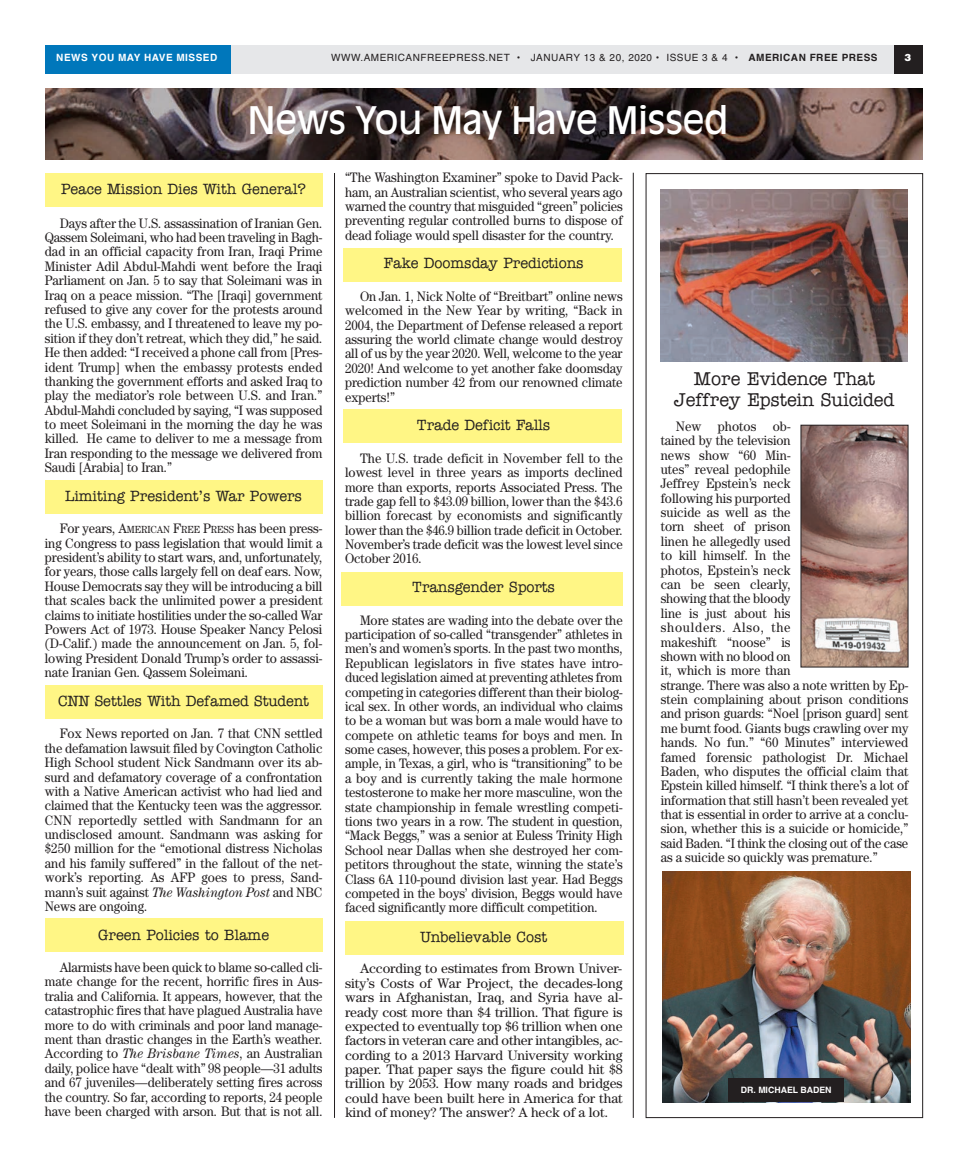
<style>
.page{position:relative;width:968px;height:1170px;background:#fff}
.page>*{position:absolute;margin:0;border:0;box-sizing:border-box;transform-origin:0 0}
.t1{font:37.5px "Antique Olive";letter-spacing:-.02em;color:#fff}
.t2{font:500 18.75px/20.6px "American Typewriter";letter-spacing:-.005em;color:#231f20;text-align:center;scale:.96 1}
.t3{font:500 15px "American Typewriter";letter-spacing:-.005em;color:#231f20;scale:.96 1}
.t4{font:13.75px/14.4px "Century";letter-spacing:-.005em;color:#231f20;text-align:justify;scale:.93 1}
.t5{font:13.75px/14.4px "Century";letter-spacing:-.005em;color:#231f20;text-align:justify}
.t6{font:10px "Helvetica";letter-spacing:.05em;color:#231f20}
.t7{font:700 10px "Helvetica";letter-spacing:.05em;color:#fff}
.t8{font:900 10px "Helvetica";color:#fff}
.t9{font:700 8.75px "Helvetica";color:#fff}
.s1{font-weight:700}
.s2{font-size:10.25px}
.s3{font-style:italic}
</style>
<div class="page">
<div style="left:345px;top:921px;width:279px;height:34px;background:#fff685"></div>
<div style="left:343px;top:248px;width:279px;height:34px;background:#fff685"></div>
<div style="left:341px;top:572px;width:281px;height:34px;background:#fff685"></div>
<div style="left:342px;top:410px;width:279px;height:33px;background:#fff685"></div>
<div style="left:45px;top:685px;width:277px;height:33px;background:#fff685"></div>
<div style="left:45px;top:919px;width:277px;height:33px;background:#fff685"></div>
<div style="left:45px;top:480px;width:277px;height:34px;background:#fff685"></div>
<div style="left:45px;top:173px;width:278px;height:33px;background:#fff685"></div>
<div style="left:45px;top:45px;width:877px;height:28px;background:#e6e7e9"></div>
<div style="left:45px;top:45px;width:185px;height:28px;background:#07b"></div>
<div style="left:894px;top:45px;width:28px;height:28px;background:#231f20"></div>
<img style="left:45px;top:88px;width:877px;height:71px">
<hr style="left:334px;top:173px;width:1px;height:945px;background:#231f20">
<hr style="left:633px;top:173px;width:1px;height:945px;background:#231f20">
<img style="left:660px;top:190px;width:247px;height:171px">
<img style="left:802px;top:427px;width:104px;height:238px">
<div style="left:800px;top:425px;width:108px;height:242px;border:1px solid #231f20"></div>
<img style="left:662px;top:872px;width:248px;height:230px">
<div style="left:728px;top:1079px;width:115px;height:23px;background:#231f20"></div>
<p class="t7" style="left:56px;top:54px;width:162px">NEWS YOU MAY HAVE MISSED</p>
<p class="t6" style="left:331px;top:54px;width:548px">WWW.AMERICANFREEPRESS.NET • JANUARY 13 &amp; 20, 2020 • ISSUE 3 &amp; 4 • <span class="s1">AMERICAN FREE PRESS</span></p>
<p class="t8" style="left:904px;top:51px;width:8px">3</p>
<h1 class="t1" style="left:248px;top:98px;width:482px">News You May Have Missed</h1>
<p class="t3" style="left:61px;top:181px;width:256px">Peace Mission Dies With General?</p>
<p class="t4" style="left:45px;top:216px;width:300px;text-indent:15px">Days after the U.S. assassination of Iranian Gen.<br>Qassem Soleimani, who had been traveling in Bagh&shy;dad in an official capacity from Iran, Iraqi Prime Minister Adil Abdul-Mahdi went before the Iraqi Parliament on Jan. 5 to say that Soleimani was in Iraq on a peace mission. “The [Iraqi] government refused to give any cover for the protests around the U.S. embassy, and I threatened to leave my po&shy;sition if they don’t retreat, which they did,” he said.<br>He then added: “I received a phone call from [Pres&shy;ident Trump] when the embassy protests ended thanking the government efforts and asked Iraq to play the mediator’s role between U.S. and Iran.” Abdul-Mahdi concluded by saying, “I was supposed to meet Soleimani in the morning the day he was killed. He came to deliver to me a message from Iran responding to the message we delivered from Saudi [Arabia] to Iran.”</p>
<p class="t3" style="left:65px;top:487px;width:248px">Limiting President’s War Powers</p>
<p class="t4" style="left:45px;top:521px;width:300px;text-indent:15px">For years, A<span class="s2">MERICAN</span> F<span class="s2">REE</span> P<span class="s2">RESS</span> has been press&shy;ing Congress to pass legislation that would limit a president’s ability to start wars, and, unfortunately, for years, those calls largely fell on deaf ears. Now, House Democrats say they will be introducing a bill that scales back the unlimited power a president claims to initiate hostilities under the so-called War Powers Act of 1973. House Speaker Nancy Pelosi (D-Calif.) made the announcement on Jan. 5, fol&shy;lowing President Donald Trump’s order to assassi&shy;nate Iranian Gen. Qassem Soleimani.</p>
<p class="t3" style="left:58px;top:692px;width:263px">CNN Settles With Defamed Student</p>
<p class="t4" style="left:45px;top:726px;width:300px;text-indent:15px">Fox News reported on Jan. 7 that CNN settled the defamation lawsuit filed by Covington Catholic High School student Nick Sandmann over its ab&shy;surd and defamatory coverage of a confrontation with a Native American activist who had lied and claimed that the Kentucky teen was the aggressor.<br>CNN reportedly settled with Sandmann for an undisclosed amount. Sandmann was asking for $250 million for the “emotional distress Nicholas and his family suffered” in the fallout of the net&shy;work’s reporting. As AFP goes to press, Sand&shy;mann’s suit against <span class="s3">The Washington Post</span> and NBC News are ongoing.</p>
<p class="t3" style="left:98px;top:926px;width:180px">Green Policies to Blame</p>
<p class="t4" style="left:45px;top:960px;width:300px;text-indent:15px">Alarmists have been quick to blame so-called cli&shy;mate change for the recent, horrific fires in Aus&shy;tralia and California. It appears, however, that the catastrophic fires that have plagued Australia have more to do with criminals and poor land manage&shy;ment than drastic changes in the Earth’s weather.<br>According to <span class="s3">The Brisbane Times</span>, an Australian daily, police have “dealt with” 98 people—31 adults and 67 juveniles—deliberately setting fires across the country. So far, according to reports, 24 people have been charged with arson. But that is not all.</p>
<p class="t4" style="left:345px;top:170px;width:300px">“The Washington Examiner” spoke to David Pack&shy;ham, an Australian scientist, who several years ago warned the country that misguided “green” policies preventing regular controlled burns to dispose of dead foliage would spell disaster for the country.</p>
<p class="t3" style="left:384px;top:255px;width:209px">Fake Doomsday Predictions</p>
<p class="t4" style="left:345px;top:289px;width:300px;text-indent:15px">On Jan. 1, Nick Nolte of “Breitbart” online news welcomed in the New Year by writing, “Back in 2004, the Department of Defense released a report assuring the world climate change would destroy all of us by the year 2020. Well, welcome to the year 2020! And welcome to yet another fake doomsday prediction number 42 from our renowned climate experts!”</p>
<p class="t3" style="left:417px;top:417px;width:140px">Trade Deficit Falls</p>
<p class="t4" style="left:345px;top:451px;width:300px;text-indent:15px">The U.S. trade deficit in November fell to the lowest level in three years as imports declined more than exports, reports Associated Press. The trade gap fell to $43.09 billion, lower than the $43.6 billion forecast by economists and significantly lower than the $46.9 billion trade deficit in October.<br>November’s trade deficit was the lowest level since October 2016.</p>
<p class="t3" style="left:412px;top:579px;width:150px">Transgender Sports</p>
<p class="t4" style="left:345px;top:613px;width:300px;text-indent:15px">More states are wading into the debate over the participation of so-called “transgender” athletes in men’s and women’s sports. In the past two months, Republican legislators in five states have intro&shy;duced legislation aimed at preventing athletes from competing in categories different than their biolog&shy;ical sex. In other words, an individual who claims to be a woman but was born a male would have to compete on athletic teams for boys and men. In some cases, however, this poses a problem. For ex&shy;ample, in Texas, a girl, who is “transitioning” to be a boy and is currently taking the male hormone testosterone to make her more masculine, won the state championship in female wrestling competi&shy;tions two years in a row. The student in question, “Mack Beggs,” was a senior at Euless Trinity High School near Dallas when she destroyed her com&shy;petitors throughout the state, winning the state’s Class 6A 110-pound division last year. Had Beggs competed in the boys’ division, Beggs would have faced significantly more difficult competition.</p>
<p class="t3" style="left:420px;top:929px;width:133px">Unbelievable Cost</p>
<p class="t5" style="left:345px;top:961px;width:279px;text-indent:15px">According to estimates from Brown Univer&shy;sity’s Costs of War Project, the decades-long wars in Afghanistan, Iraq, and Syria have al&shy;ready cost more than $4 trillion. That figure is expected to eventually top $6 trillion when one factors in veteran care and other intangibles, ac&shy;cording to a 2013 Harvard University working paper. That paper says the figure could hit $8 trillion by 2053. How many roads and bridges could have been built here in America for that kind of money? The answer? A heck of a lot.</p>
<h2 class="t2" style="left:674px;top:369px;width:230px">More Evidence That<br>Jeffrey Epstein Suicided</h2>
<p class="t4" style="left:660px;top:419px;width:268px;text-align:left;text-indent:15px">New photos ob-<br>tained by the television<br>news show “60 Min-<br>utes” reveal pedophile<br>Jeffrey Epstein’s neck<br>following his purported<br>suicide as well as the<br>torn sheet of prison<br>linen he allegedly used<br>to kill himself. In the<br>photos, Epstein’s neck<br>can be seen clearly,<br>showing that the bloody<br>line is just about his<br>shoulders. Also, the<br>makeshift “noose” is<br>shown with no blood on<br>it, which is more than<br>strange. There was also a note written by Ep&shy;stein complaining about prison conditions and prison guards: “Noel [prison guard] sent me burnt food. Giants bugs crawling over my hands. No fun.” “60 Minutes” interviewed famed forensic pathologist Dr. Michael<br>Baden, who disputes the official claim that<br>Epstein killed himself. “I think there’s a lot of information that still hasn’t been revealed yet that is essential in order to arrive at a conclu&shy;sion, whether this is a suicide or homicide,” said Baden. “I think the closing out of the case as a suicide so quickly was premature.”</p>
<p class="t9" style="left:740px;top:1087px;width:92px">DR. MICHAEL BADEN</p>
</div>
